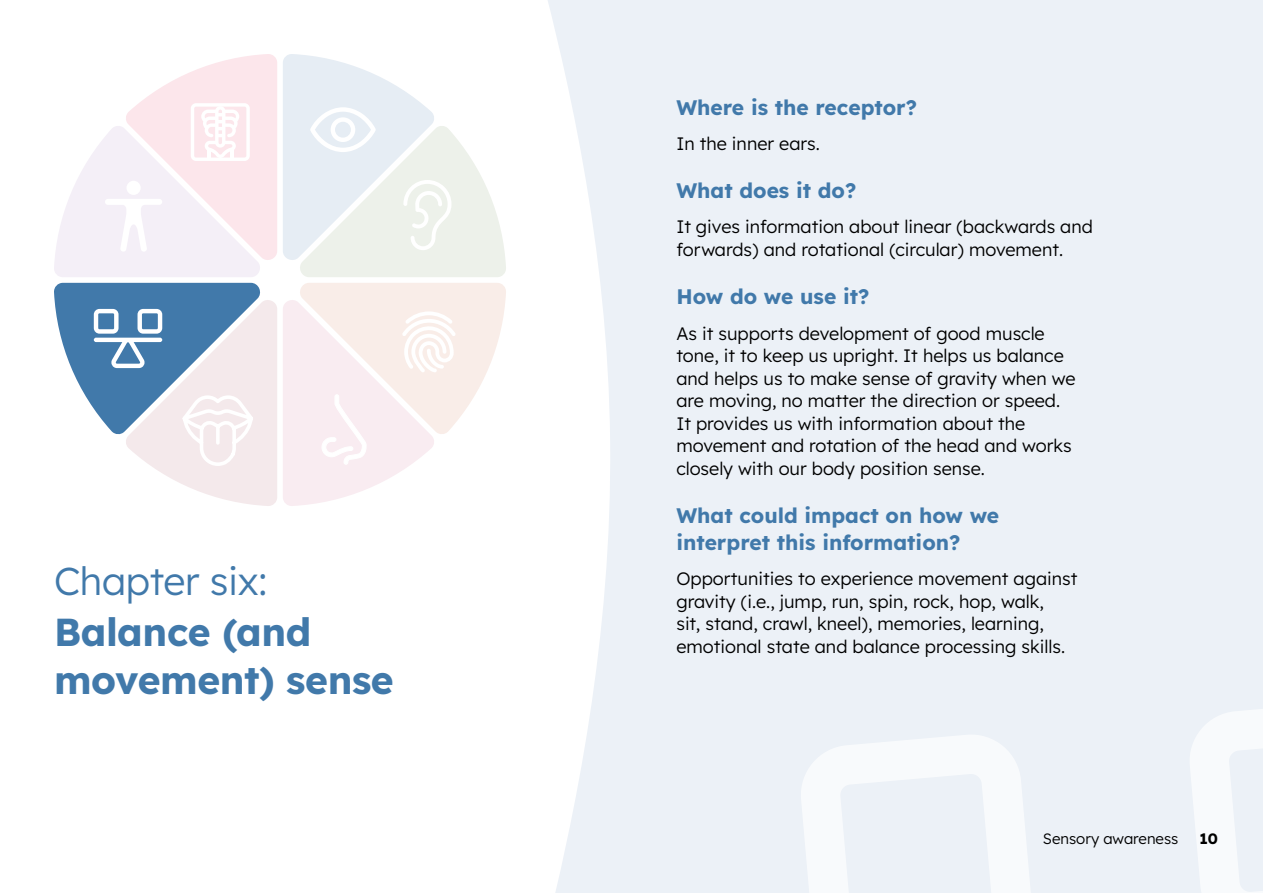
<style>
.page{position:relative;width:1263px;height:893px;background:#fff}
.page>*{position:absolute;margin:0;border:0;box-sizing:border-box;transform-origin:0 0}
.Sense_headers_H3{font:300 39px/51.8px "Lexend";letter-spacing:-.01em;color:#4179aa}
.Sense_headers_H3-2{font:700 39px "Lexend";letter-spacing:-.01em;color:#4179aa}
.Senses_subheader_H4{font:700 21px/27px "Lexend";color:#4179aa}
.Body_copy_P{font:300 18px/22.5px "Lexend";color:#000}
.t1{font:300 15px "Lexend";color:#000}
.t2{font:700 15px "Lexend";color:#000}
.s1{font-weight:700}
</style>
<div class="page">
<div style="left:423px;top:0;width:840px;height:893px;background:#ecf1f7"></div>
<svg style="left:61px;top:0;width:549px;height:893px"></svg>
<svg style="left:283px;top:54px;width:223px;height:223px"></svg>
<svg style="left:283px;top:283px;width:223px;height:223px"></svg>
<svg style="left:54px;top:283px;width:223px;height:223px"></svg>
<svg style="left:54px;top:54px;width:223px;height:223px"></svg>
<svg style="left:801px;top:735px;width:229px;height:158px"></svg>
<svg style="left:1190px;top:709px;width:73px;height:184px"></svg>
<h3 class="Sense_headers_H3" style="left:54px;top:552px;width:259px">Chapter six:<br><span class="s1">Balance (and</span></h3>
<h3 class="Sense_headers_H3-2" style="left:54px;top:652px;width:341px">movement) sense</h3>
<h4 class="Senses_subheader_H4" style="left:676px;top:92px;width:242px">Where is the receptor?</h4>
<p class="Body_copy_P" style="left:676px;top:131px;width:145px">In the inner ears.</p>
<h4 class="Senses_subheader_H4" style="left:676px;top:176px;width:181px">What does it do?</h4>
<p class="Body_copy_P" style="left:676px;top:215px;width:418px">It gives information about linear (backwards and forwards) and rotational (circular) movement.</p>
<h4 class="Senses_subheader_H4" style="left:676px;top:282px;width:194px">How do we use it?</h4>
<p class="Body_copy_P" style="left:676px;top:321px;width:401px">As it supports development of good muscle tone, it to keep us upright. It helps us balance and helps us to make sense of gravity when we are moving, no matter the direction or speed.<br>It provides us with information about the movement and rotation of the head and works closely with our body position sense.</p>
<h4 class="Senses_subheader_H4" style="left:676px;top:500px;width:324px">What could impact on how we interpret this information?</h4>
<p class="Body_copy_P" style="left:676px;top:566px;width:403px">Opportunities to experience movement against gravity (i.e., jump, run, spin, rock, hop, walk,<br>sit, stand, crawl, kneel), memories, learning, emotional state and balance processing skills.</p>
<p class="t1" style="left:1043px;top:828px;width:137px">Sensory awareness</p>
<p class="t2" style="left:1199px;top:828px;width:20px">10</p>
</div>
